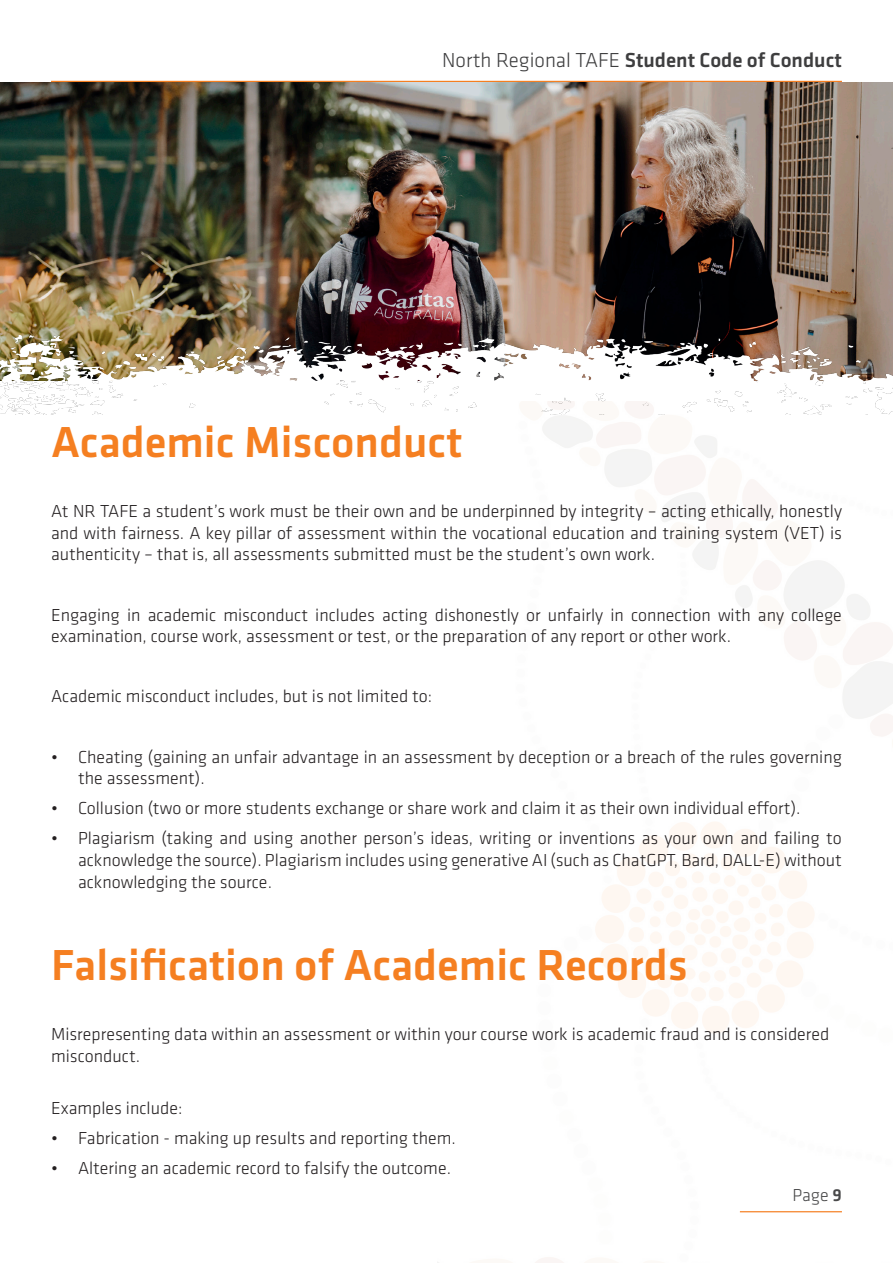
<style>
.page{position:relative;width:893px;height:1263px;background:#fff}
.page>*{position:absolute;margin:0;border:0;box-sizing:border-box;transform-origin:0 0}
.nead{font:500 45px "Klavika Basic";color:#f57f21}
.body{font:500 45px "Klavika Basic";color:#f57f21}
.t1{font:500 21px "Klavika Basic";color:#3e3e3f}
.body-2{font:300 18px/21.6px "Klavika Basic";color:#231f20;text-align:justify}
.nead-2{font:300 18px/21.6px "Klavika Basic";color:#231f20}
.t2{font:300 18px "Klavika Basic";color:#3e3e3f}
.s1{font-weight:300}
.s2{font-weight:500}
</style>
<div class="page">
<hr style="left:51px;top:81px;width:791px;height:1px;background:#f57f21">
<img style="left:0;top:82px;width:893px;height:254px">
<img style="left:0;top:336px;width:893px;height:79px">
<img style="left:437px;top:402px;width:456px;height:861px">
<p class="t1" style="left:442px;top:46px;width:401px"><span class="s1">North Regional TAFE</span> Student Code of Conduct</p>
<p class="body" style="left:51px;top:411px;width:413px">Academic Misconduct</p>
<p class="body-2" style="left:51px;top:500px;width:792px">At NR TAFE a student’s work must be their own and be underpinned by integrity – acting ethically, honestly and with fairness. A key pillar of assessment within the vocational education and training system (VET) is authenticity – that is, all assessments submitted must be the student’s own work.</p>
<p class="body-2" style="left:51px;top:603px;width:792px">Engaging in academic misconduct includes acting dishonestly or unfairly in connection with any college examination, course work, assessment or test, or the preparation of any report or other work.</p>
<p class="body-2" style="left:51px;top:685px;width:383px">Academic misconduct includes, but is not limited to:</p>
<p class="body-2" style="left:78px;top:746px;width:765px;text-indent:-27px">• Cheating (gaining an unfair advantage in an assessment by deception or a breach of the rules governing the assessment).</p>
<p class="body-2" style="left:51px;top:797px;width:751px">• Collusion (two or more students exchange or share work and claim it as their own individual effort).</p>
<p class="body-2" style="left:78px;top:827px;width:765px;text-indent:-27px">• Plagiarism (taking and using another person’s ideas, writing or inventions as your own and failing to acknowledge the source). Plagiarism includes using generative AI (such as ChatGPT, Bard, DALL-E) without acknowledging the source.</p>
<p class="nead" style="left:51px;top:935px;width:638px">Falsification of Academic Records</p>
<p class="nead-2" style="left:51px;top:1023px;width:780px">Misrepresenting data within an assessment or within your course work is academic fraud and is considered misconduct.</p>
<p class="nead-2" style="left:51px;top:1097px;width:133px">Examples include:</p>
<p class="body-2" style="left:51px;top:1127px;width:406px">• Fabrication - making up results and reporting them.</p>
<p class="body-2" style="left:51px;top:1157px;width:402px">• Altering an academic record to falsify the outcome.</p>
<p class="t2" style="left:792px;top:1184px;width:51px">Page <span class="s2">9</span></p>
</div>
